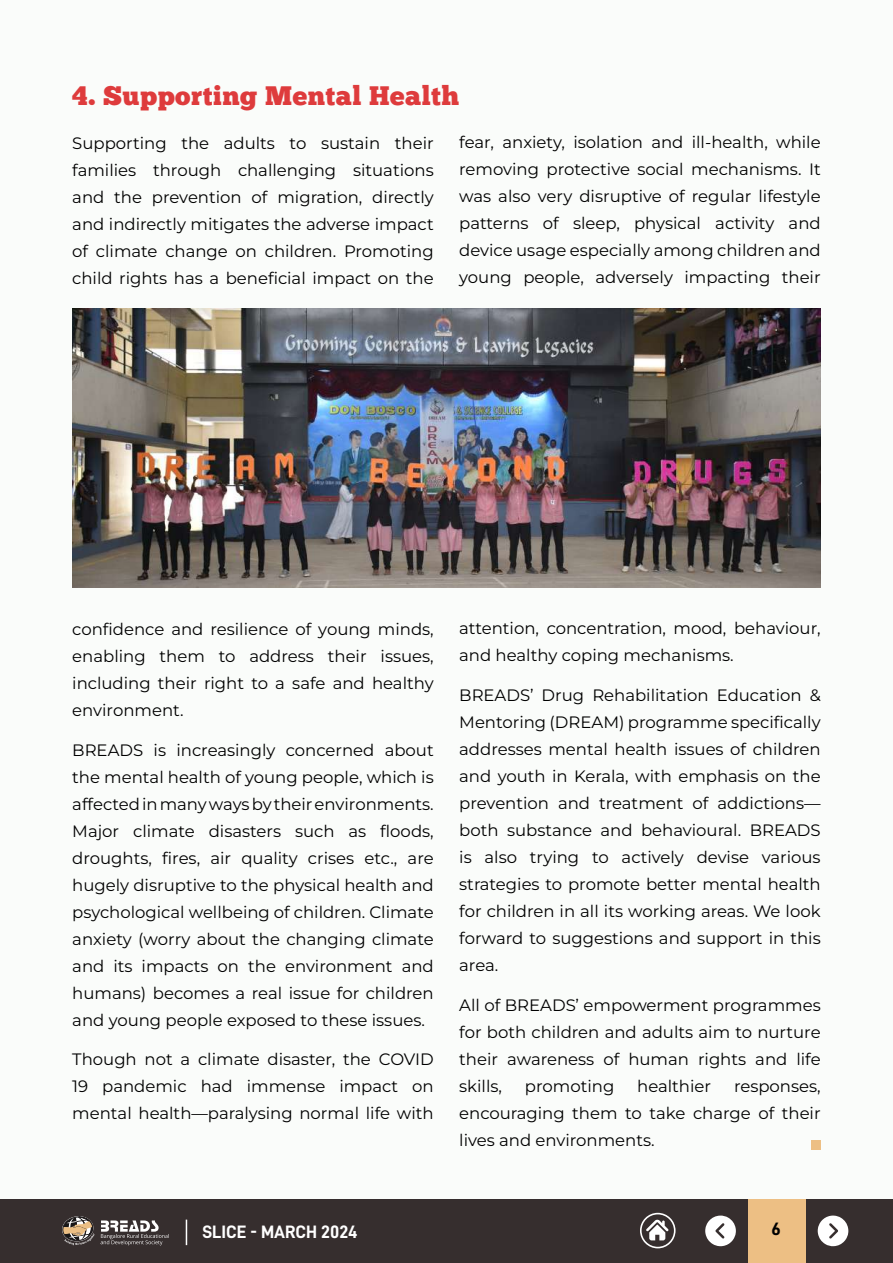
<style>
.page{position:relative;width:893px;height:1263px;background:#fff}
.page>*{position:absolute;margin:0;border:0;box-sizing:border-box;transform-origin:0 0}
.t1{font:26.7px "Chunk Five";letter-spacing:.02em;color:#de3b3c}
.t2{font:18px "D DIN Bold";color:#fff}
.t3{font:18px "D DIN Bold";color:#000}
.t4{font:16.5px/27px "Montserrat";color:#000;text-align:justify}
</style>
<div class="page">
<div style="left:0;top:0;width:893px;height:1201px;background:#fafcfa"></div>
<div style="left:811px;top:1141px;width:9px;height:9px;background:#edbf84"></div>
<img style="left:72px;top:308px;width:749px;height:280px">
<div style="left:0;top:1199px;width:893px;height:64px;background:#362e2e"></div>
<div style="left:748px;top:1199px;width:58px;height:64px;background:#edbf84"></div>
<svg style="left:101px;top:1220px;width:68px;height:25px"></svg>
<svg style="left:62px;top:1216px;width:33px;height:29px"></svg>
<svg style="left:186px;top:1219px;width:1px;height:26px"></svg>
<svg style="left:818px;top:1215px;width:30px;height:31px"></svg>
<svg style="left:705px;top:1215px;width:31px;height:31px"></svg>
<svg style="left:646px;top:1219px;width:23px;height:21px"></svg>
<div style="left:640px;top:1213px;width:36px;height:35px;border:2px solid #fff;border-radius:50%"></div>
<h1 class="t1" style="left:72px;top:83px;width:388px">4. Supporting Mental Health</h1>
<p class="t4" style="left:72px;top:129px;width:363px">Supporting the adults to sustain their families through challenging situations and the prevention of migration, directly and indirectly mitigates the adverse impact of climate change on children. Promoting child rights has a beneficial impact on the</p>
<p class="t4" style="left:459px;top:128px;width:363px">fear, anxiety, isolation and ill-health, while removing protective social mechanisms. It was also very disruptive of regular lifestyle patterns of sleep, physical activity and device usage especially among children and young people, adversely impacting their</p>
<p class="t4" style="left:72px;top:615px;width:363px">confidence and resilience of young minds, enabling them to address their issues, including their right to a safe and healthy environment.</p>
<p class="t4" style="left:72px;top:736px;width:363px">BREADS is increasingly concerned about the mental health of young people, which is affected in many ways by their environments.<br>Major climate disasters such as floods, droughts, fires, air quality crises etc., are hugely disruptive to the physical health and psychological wellbeing of children. Climate anxiety (worry about the changing climate and its impacts on the environment and humans) becomes a real issue for children and young people exposed to these issues.</p>
<p class="t4" style="left:72px;top:1045px;width:363px">Though not a climate disaster, the COVID 19 pandemic had immense impact on mental health—paralysing normal life with</p>
<p class="t4" style="left:459px;top:614px;width:363px">attention, concentration, mood, behaviour, and healthy coping mechanisms.</p>
<p class="t4" style="left:459px;top:681px;width:363px">BREADS’ Drug Rehabilitation Education &amp; Mentoring (DREAM) programme specifically addresses mental health issues of children and youth in Kerala, with emphasis on the prevention and treatment of addictions— both substance and behavioural. BREADS is also trying to actively devise various strategies to promote better mental health for children in all its working areas. We look forward to suggestions and support in this area.</p>
<p class="t4" style="left:459px;top:991px;width:363px">All of BREADS’ empowerment programmes for both children and adults aim to nurture their awareness of human rights and life skills,</p>
<p class="t4" style="left:525px;top:1072px;width:91px">promoting</p>
<p class="t4" style="left:637px;top:1072px;width:75px">healthier</p>
<p class="t4" style="left:459px;top:1072px;width:363px;text-indent:275px">responses, encouraging them to take charge of their lives and environments.</p>
<p class="t2" style="left:202px;top:1221px;width:157px">SLICE - MARCH 2024</p>
<p class="t3" style="left:771px;top:1219px;width:11px">6</p>
</div>
